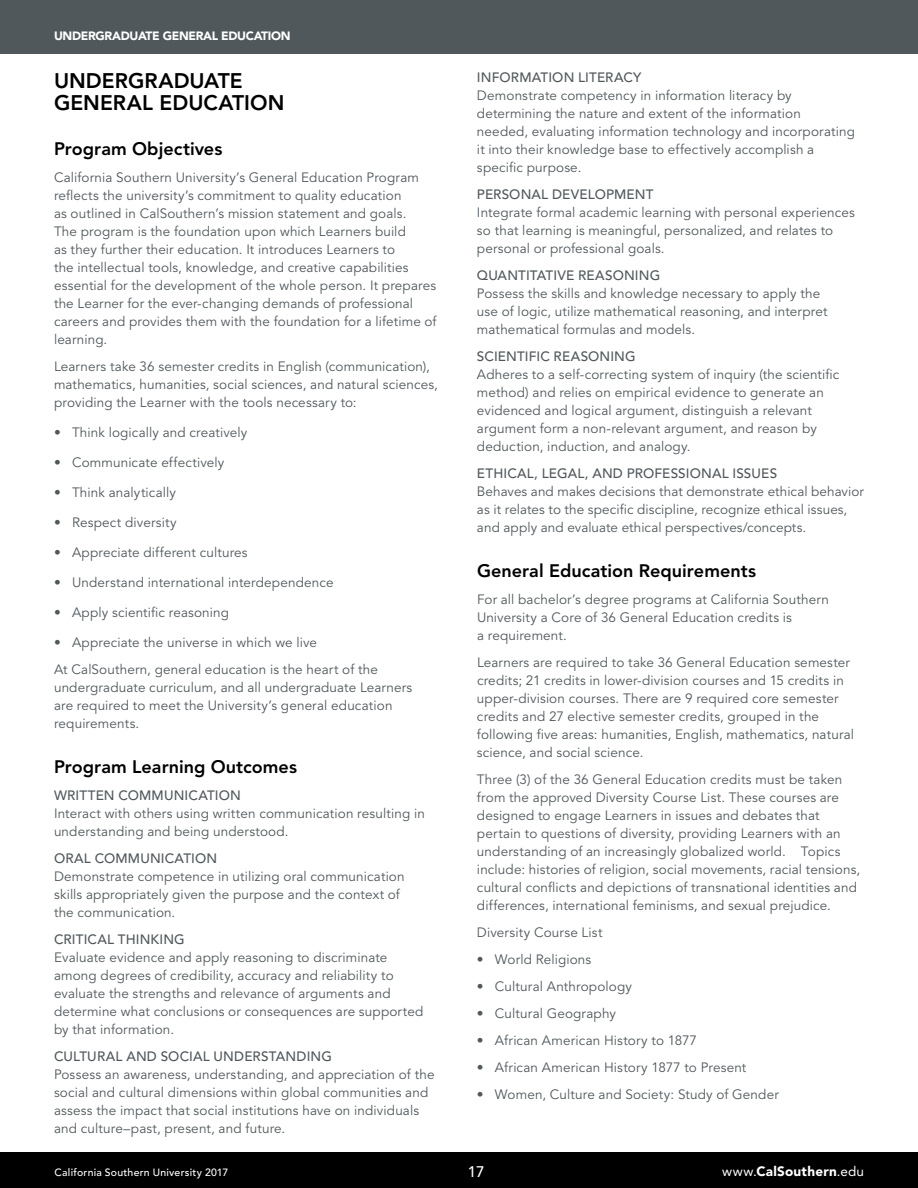
<style>
.page{position:relative;width:918px;height:1188px;background:#fff}
.page>*{position:absolute;margin:0;border:0;box-sizing:border-box;transform-origin:0 0}
.t1{font:800 21px/22.5px "Avenir LT Std";letter-spacing:.005em;color:#000}
.t2{font:800 18px "Avenir LT Std";letter-spacing:.005em;color:#000}
.t3{font:500 15.3px "Avenir LT Std";color:#fff}
.t4{font:13.5px/18px "Avenir LT Std";letter-spacing:.01em;color:#50585c}
.t5{font:500 13.5px "Avenir LT Std";letter-spacing:.01em;color:#50585c}
.t6{font:900 13.5px "Avenir LT Std";letter-spacing:.015em;color:#fff}
.t7{font:900 12px "Avenir LT Std";letter-spacing:-.025em;color:#fff}
.t8{font:500 10.5px "Avenir LT Std";letter-spacing:.025em;color:#fff}
.s1{font-weight:400}
</style>
<div class="page">
<div style="left:0;top:0;width:918px;height:54px;background:#50585c"></div>
<div style="left:0;top:1152px;width:918px;height:36px;background:#000"></div>
<p class="t7" style="left:54px;top:29px;width:238px">UNDERGRADUATE GENERAL EDUCATION</p>
<h1 class="t1" style="left:54px;top:69px;width:232px">UNDERGRADUATE<br>GENERAL EDUCATION</h1>
<h2 class="t2" style="left:54px;top:138px;width:170px">Program Objectives</h2>
<p class="t4" style="left:54px;top:169px;width:384px">California Southern University’s General Education Program reflects the university’s commitment to quality education<br>as outlined in CalSouthern’s mission statement and goals.<br>The program is the foundation upon which Learners build<br>as they further their education. It introduces Learners to<br>the intellectual tools, knowledge, and creative capabilities essential for the development of the whole person. It prepares the Learner for the ever-changing demands of professional careers and provides them with the foundation for a lifetime of learning.</p>
<p class="t4" style="left:54px;top:358px;width:385px">Learners take 36 semester credits in English (communication), mathematics, humanities, social sciences, and natural sciences, providing the Learner with the tools necessary to:</p>
<p class="t4" style="left:54px;top:424px;width:195px">• Think logically and creatively</p>
<p class="t4" style="left:54px;top:454px;width:172px">• Communicate effectively</p>
<p class="t4" style="left:54px;top:484px;width:123px">• Think analytically</p>
<p class="t4" style="left:54px;top:514px;width:124px">• Respect diversity</p>
<p class="t4" style="left:54px;top:544px;width:195px">• Appreciate different cultures</p>
<p class="t4" style="left:54px;top:574px;width:281px">• Understand international interdependence</p>
<p class="t4" style="left:54px;top:604px;width:177px">• Apply scientific reasoning</p>
<p class="t4" style="left:54px;top:630px;width:325px;line-height:27px">• Appreciate the universe in which we live<br>At CalSouthern, general education is the heart of the</p>
<p class="t4" style="left:54px;top:679px;width:360px">undergraduate curriculum, and all undergraduate Learners are required to meet the University’s general education requirements.</p>
<h2 class="t2" style="left:54px;top:756px;width:245px">Program Learning Outcomes</h2>
<p class="t5" style="left:54px;top:788px;width:188px">WRITTEN COMMUNICATION</p>
<p class="t4" style="left:54px;top:805px;width:372px">Interact with others using written communication resulting in understanding and being understood.</p>
<p class="t5" style="left:54px;top:851px;width:165px">ORAL COMMUNICATION</p>
<p class="t4" style="left:54px;top:868px;width:352px">Demonstrate competence in utilizing oral communication skills appropriately given the purpose and the context of the communication.</p>
<p class="t5" style="left:54px;top:932px;width:132px">CRITICAL THINKING</p>
<p class="t4" style="left:54px;top:949px;width:371px">Evaluate evidence and apply reasoning to discriminate among degrees of credibility, accuracy and reliability to evaluate the strengths and relevance of arguments and determine what conclusions or consequences are supported by that information.</p>
<p class="t5" style="left:54px;top:1049px;width:279px">CULTURAL AND SOCIAL UNDERSTANDING</p>
<p class="t4" style="left:54px;top:1066px;width:382px">Possess an awareness, understanding, and appreciation of the social and cultural dimensions within global communities and assess the impact that social institutions have on individuals and culture–past, present, and future.</p>
<p class="t5" style="left:477px;top:70px;width:166px">INFORMATION LITERACY</p>
<p class="t4" style="left:477px;top:87px;width:380px">Demonstrate competency in information literacy by determining the nature and extent of the information needed, evaluating information technology and incorporating it into their knowledge base to effectively accomplish a specific purpose.</p>
<p class="t5" style="left:477px;top:187px;width:178px">PERSONAL DEVELOPMENT</p>
<p class="t4" style="left:477px;top:204px;width:379px">Integrate formal academic learning with personal experiences so that learning is meaningful, personalized, and relates to personal or professional goals.</p>
<p class="t5" style="left:477px;top:268px;width:185px">QUANTITATIVE REASONING</p>
<p class="t4" style="left:477px;top:285px;width:352px">Possess the skills and knowledge necessary to apply the use of logic, utilize mathematical reasoning, and interpret mathematical formulas and models.</p>
<p class="t5" style="left:477px;top:349px;width:160px">SCIENTIFIC REASONING</p>
<p class="t4" style="left:477px;top:366px;width:364px">Adheres to a self-correcting system of inquiry (the scientific method) and relies on empirical evidence to generate an evidenced and logical argument, distinguish a relevant argument form a non-relevant argument, and reason by deduction, induction, and analogy.</p>
<p class="t5" style="left:477px;top:466px;width:302px">ETHICAL, LEGAL, AND PROFESSIONAL ISSUES</p>
<p class="t4" style="left:477px;top:483px;width:389px">Behaves and makes decisions that demonstrate ethical behavior as it relates to the specific discipline, recognize ethical issues, and apply and evaluate ethical perspectives/concepts.</p>
<h2 class="t2" style="left:477px;top:560px;width:281px">General Education Requirements</h2>
<p class="t4" style="left:477px;top:591px;width:353px">For all bachelor’s degree programs at California Southern<br>University a Core of 36 General Education credits is<br>a requirement.</p>
<p class="t4" style="left:477px;top:654px;width:379px">Learners are required to take 36 General Education semester credits; 21 credits in lower-division courses and 15 credits in upper-division courses. There are 9 required core semester credits and 27 elective semester credits, grouped in the following five areas: humanities, English, mathematics, natural science, and social science.</p>
<p class="t4" style="left:477px;top:771px;width:385px">Three (3) of the 36 General Education credits must be taken from the approved Diversity Course List. These courses are designed to engage Learners in issues and debates that pertain to questions of diversity, providing Learners with an understanding of an increasingly globalized world. Topics include: histories of religion, social movements, racial tensions, cultural conflicts and depictions of transnational identities and differences, international feminisms, and sexual prejudice.</p>
<p class="t4" style="left:477px;top:924px;width:127px">Diversity Course List</p>
<p class="t4" style="left:477px;top:951px;width:116px">• World Religions</p>
<p class="t4" style="left:477px;top:978px;width:157px">• Cultural Anthropology</p>
<p class="t4" style="left:477px;top:1005px;width:141px">• Cultural Geography</p>
<p class="t4" style="left:477px;top:1032px;width:221px">• African American History to 1877</p>
<p class="t4" style="left:477px;top:1059px;width:271px">• African American History 1877 to Present</p>
<p class="t4" style="left:477px;top:1086px;width:303px">• Women, Culture and Society: Study of Gender</p>
<p class="t8" style="left:54px;top:1166px;width:175px">California Southern University 2017</p>
<p class="t3" style="left:468px;top:1163px;width:18px">17</p>
<p class="t6" style="left:722px;top:1163px;width:143px"><span class="s1">www.</span>CalSouthern<span class="s1">.edu</span></p>
</div>
